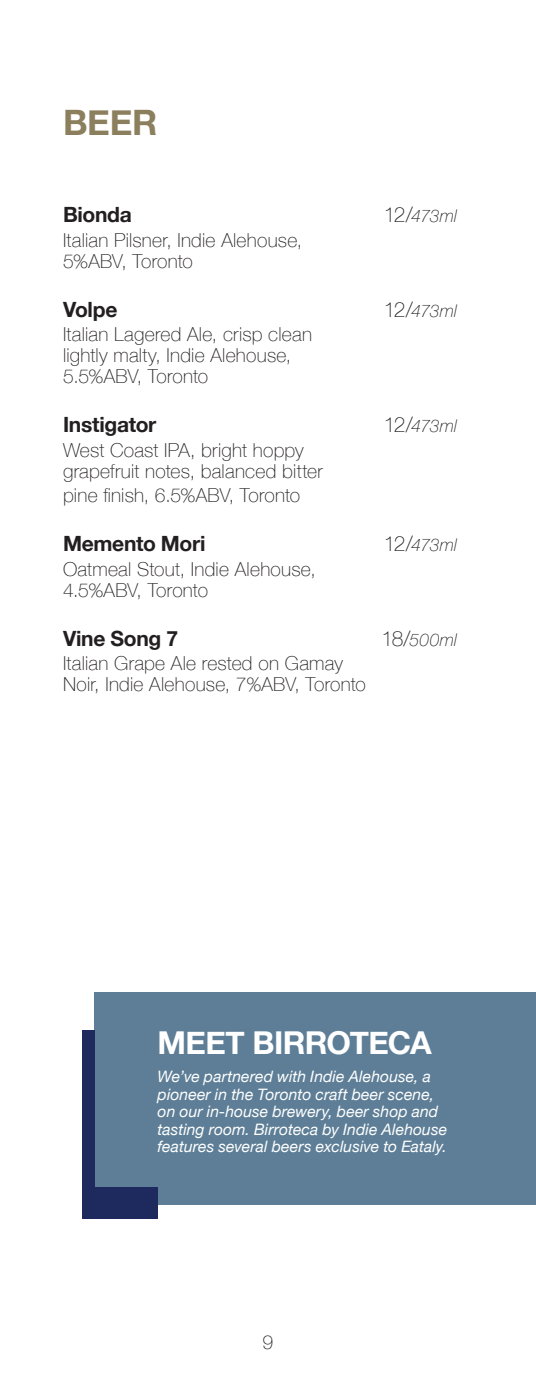
<style>
.page{position:relative;width:536px;height:1386px;background:#fff}
.page>*{position:absolute;margin:0;border:0;box-sizing:border-box;transform-origin:0 0}
.Page_Category_header_-_Bold{font:700 35px "Helvetica Neue";color:#8b7f5e}
.CALL_OUT-Name{font:700 31.5px "Helvetica Neue";letter-spacing:-.02em;color:#fff}
.BR_Name{font:700 21px "Helvetica Neue";letter-spacing:-.015em;color:#231f20}
.BR__Descrip{font:100 19.25px/21px "Helvetica Neue";letter-spacing:.01em;color:#231f20}
.BR_Name-2{font:italic 100 17.5px "Helvetica Neue";letter-spacing:.02em;color:#231f20}
.CALL_OUT-Name-2{font:italic 15.75px/17.5px "Helvetica Neue";letter-spacing:.005em;color:#fff}
.s1{font-style:normal;font-size:21px}
</style>
<div class="page">
<div style="left:94px;top:992px;width:442px;height:213px;background:#5d7e96"></div>
<div style="left:82px;top:1030px;width:12px;height:157px;background:#1e2a5e"></div>
<div style="left:82px;top:1187px;width:75px;height:32px;background:#1e2a5e"></div>
<p class="Page_Category_header_-_Bold" style="left:63px;top:95px;width:96px">BEER</p>
<p class="BR_Name" style="left:63px;top:198px;width:70px">Bionda</p>
<p class="BR_Name-2" style="left:384px;top:202px;width:75px"><span class="s1">12/</span>473ml</p>
<p class="BR__Descrip" style="left:63px;top:228px;width:241px">Italian Pilsner, Indie Alehouse,<br>5%ABV, Toronto</p>
<p class="BR_Name" style="left:63px;top:293px;width:56px">Volpe</p>
<p class="BR_Name-2" style="left:384px;top:297px;width:75px"><span class="s1">12/</span>473ml</p>
<p class="BR__Descrip" style="left:63px;top:323px;width:250px">Italian Lagered Ale, crisp clean lightly malty, Indie Alehouse,<br>5.5%ABV, Toronto</p>
<p class="BR_Name" style="left:63px;top:408px;width:95px">Instigator</p>
<p class="BR_Name-2" style="left:384px;top:412px;width:75px"><span class="s1">12/</span>473ml</p>
<p class="BR__Descrip" style="left:63px;top:438px;width:261px">West Coast IPA, bright hoppy grapefruit notes, balanced bitter</p>
<p class="BR__Descrip" style="left:63px;top:484px;width:238px">pine finish, 6.5%ABV, Toronto</p>
<p class="BR_Name" style="left:63px;top:527px;width:144px">Memento Mori</p>
<p class="BR_Name-2" style="left:384px;top:531px;width:75px"><span class="s1">12/</span>473ml</p>
<p class="BR__Descrip" style="left:63px;top:557px;width:254px">Oatmeal Stout, Indie Alehouse,<br>4.5%ABV, Toronto</p>
<p class="BR_Name" style="left:63px;top:622px;width:116px">Vine Song 7</p>
<p class="BR_Name-2" style="left:381px;top:626px;width:77px"><span class="s1">18/</span>500ml</p>
<p class="BR__Descrip" style="left:63px;top:652px;width:304px">Italian Grape Ale rested on Gamay<br>Noir, Indie Alehouse, 7%ABV, Toronto</p>
<p class="CALL_OUT-Name" style="left:158px;top:1019px;width:275px">MEET BIRROTECA</p>
<p class="CALL_OUT-Name-2" style="left:158px;top:1069px;width:291px">We’ve partnered with Indie Alehouse, a pioneer in the Toronto craft beer scene, on our in-house brewery, beer shop and tasting room. Birroteca by Indie Alehouse features several beers exclusive to Eataly.</p>
<p class="BR__Descrip" style="left:262px;top:1330px;width:12px">9</p>
</div>
